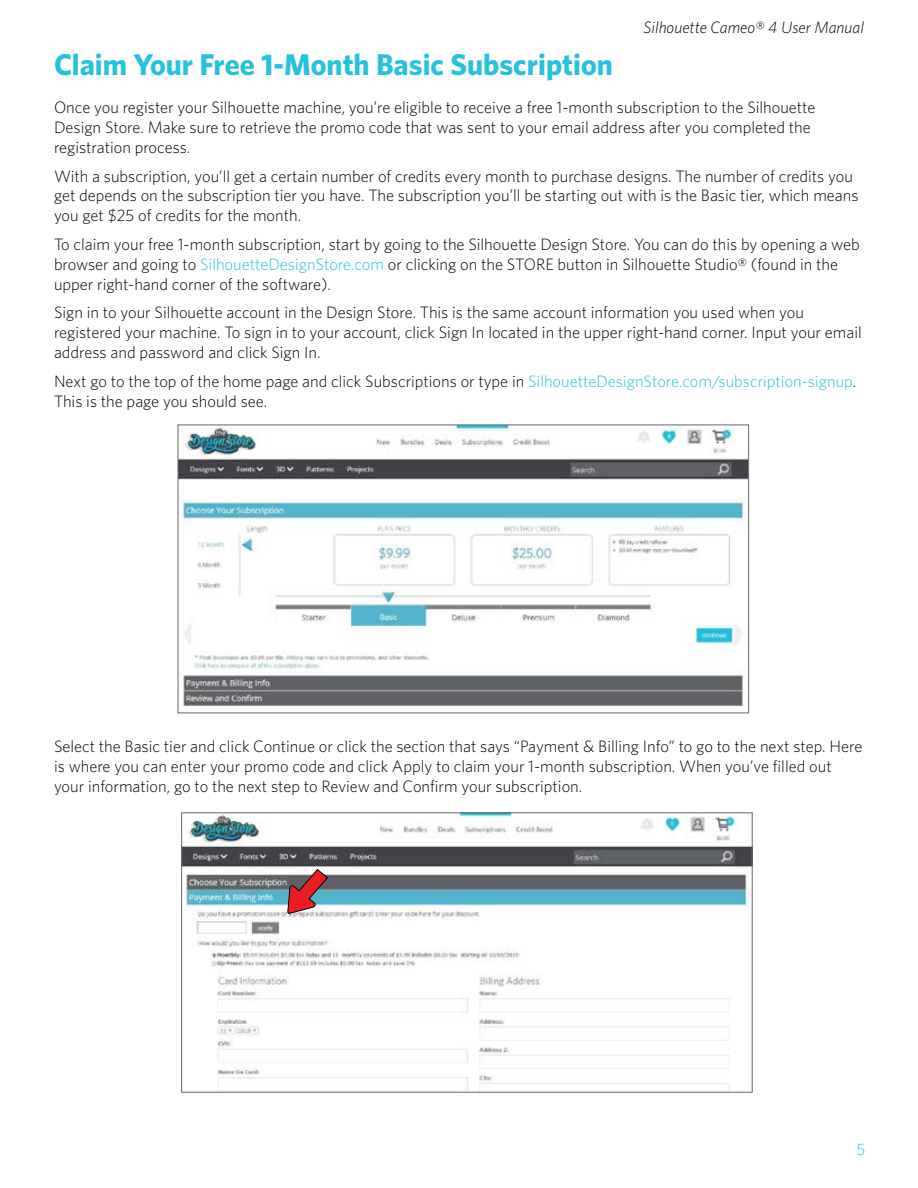
<style>
.page{position:relative;width:918px;height:1188px;background:#fff}
.page>*{position:absolute;margin:0;border:0;box-sizing:border-box;transform-origin:0 0}
.t1{font:700 30px "Whitney";color:#25c1de}
.t2{font:300 16.5px/19.8px "Whitney";color:#000}
.t3{font:italic 300 16.5px "Whitney";color:#000}
.t4{font:300 16.5px "Whitney";color:#25c1de}
.s1{color:#25c1de}
</style>
<div class="page">
<img style="left:180px;top:427px;width:567px;height:280px">
<img style="left:183px;top:814px;width:568px;height:277px">
<div style="left:181px;top:812px;width:572px;height:281px;border:1px solid #65666a"></div>
<svg style="left:287px;top:869px;width:41px;height:45px"></svg>
<p class="t3" style="left:644px;top:18px;width:222px">Silhouette Cameo® 4 User Manual</p>
<h1 class="t1" style="left:54px;top:47px;width:560px">Claim Your Free 1-Month Basic Subscription</h1>
<p class="t2" style="left:54px;top:97px;width:763px">Once you register your Silhouette machine, you’re eligible to receive a free 1-month subscription to the Silhouette<br>Design Store. Make sure to retrieve the promo code that was sent to your email address after you completed the registration process.</p>
<p class="t2" style="left:54px;top:166px;width:806px">With a subscription, you’ll get a certain number of credits every month to purchase designs. The number of credits you get depends on the subscription tier you have. The subscription you’ll be starting out with is the Basic tier, which means you get $25 of credits for the month.</p>
<p class="t2" style="left:54px;top:234px;width:807px">To claim your free 1-month subscription, start by going to the Silhouette Design Store. You can do this by opening a web browser and going to <span class="s1">SilhouetteDesignStore.com</span> or clicking on the STORE button in Silhouette Studio® (found in the upper right-hand corner of the software).</p>
<p class="t2" style="left:54px;top:302px;width:809px">Sign in to your Silhouette account in the Design Store. This is the same account information you used when you registered your machine. To sign in to your account, click Sign In located in the upper right-hand corner. Input your email address and password and click Sign In.</p>
<p class="t2" style="left:54px;top:371px;width:804px">Next go to the top of the home page and click Subscriptions or type in <span class="s1">SilhouetteDesignStore.com/subscription-signup</span>.<br>This is the page you should see.</p>
<p class="t2" style="left:54px;top:736px;width:810px">Select the Basic tier and click Continue or click the section that says “Payment &amp; Billing Info” to go to the next step. Here is where you can enter your promo code and click Apply to claim your 1-month subscription. When you’ve filled out your information, go to the next step to Review and Confirm your subscription.</p>
<p class="t4" style="left:857px;top:1139px;width:10px">5</p>
</div>
